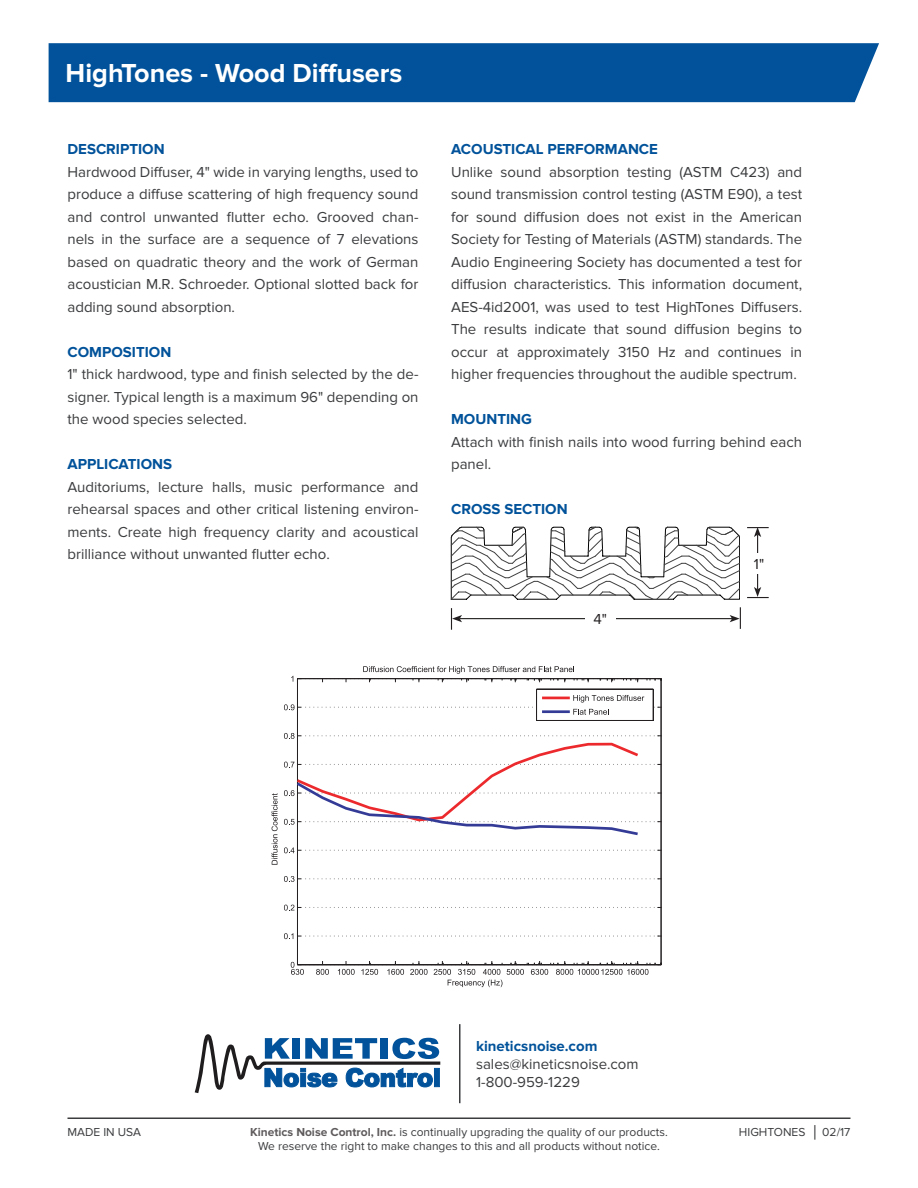
<style>
.page{position:relative;width:918px;height:1188px;background:#fff}
.page>*{position:absolute;margin:0;border:0;box-sizing:border-box;transform-origin:0 0}
.t1{font:700 27px "Proxima Nova";color:#fff}
.t2{font:15px/22.5px "Proxima Nova";color:#3b3c3e;text-align:justify}
.t3{font:700 15px "Proxima Nova";color:#01529a}
.t4{font:15px "Proxima Nova";color:#231f20}
.t5{font:12px "Proxima Nova";color:#3b3c3e}
.s1{font-weight:700;color:#5f5b5c}
.s2{font-family:"Arial"}
</style>
<div class="page">
<div style="left:297px;top:678px;width:364px;height:287px;background:#fff;border:1px solid #fff"></div>
<svg style="left:284px;top:933px;width:377px;height:6px"></svg>
<svg style="left:284px;top:905px;width:377px;height:6px"></svg>
<svg style="left:284px;top:876px;width:377px;height:6px"></svg>
<svg style="left:284px;top:847px;width:377px;height:6px"></svg>
<hr style="left:661px;top:679px;width:1px;height:286px;background:#231f20">
<hr style="left:297px;top:679px;width:1px;height:286px;background:#231f20">
<svg style="left:284px;top:733px;width:378px;height:104px"></svg>
<svg style="left:291px;top:961px;width:371px;height:26px"></svg>
<svg style="left:272px;top:793px;width:6px;height:72px"></svg>
<svg style="left:291px;top:666px;width:371px;height:16px"></svg>
<hr style="left:537px;top:689px;width:116px;height:1px;background:#231f20">
<hr style="left:537px;top:720px;width:116px;height:1px;background:#231f20">
<hr style="left:653px;top:689px;width:1px;height:31px;background:#231f20">
<hr style="left:536px;top:689px;width:1px;height:31px;background:#231f20">
<svg style="left:284px;top:695px;width:378px;height:20px"></svg>
<hr style="left:542px;top:710px;width:28px;height:3px;background:#333b97">
<svg style="left:451px;top:527px;width:289px;height:73px"></svg>
<hr style="left:460px;top:618px;width:272px;height:1px;background:#231f20">
<svg style="left:451px;top:608px;width:11px;height:22px"></svg>
<svg style="left:730px;top:607px;width:11px;height:22px"></svg>
<div style="left:585px;top:612px;width:31px;height:15px;background:#fff"></div>
<hr style="left:757px;top:535px;width:1px;height:54px;background:#231f20">
<svg style="left:747px;top:587px;width:22px;height:11px"></svg>
<div style="left:744px;top:553px;width:30px;height:21px;background:#fff"></div>
<div style="left:49px;top:43px;width:830px;height:59px;background:#01529a"></div>
<hr style="left:68px;top:1118px;width:782px;height:1px;background:#3b3c3e">
<hr style="left:459px;top:1024px;width:1px;height:79px;background:#3b3c3e">
<svg style="left:195px;top:1034px;width:245px;height:59px"></svg>
<svg style="left:434px;top:1068px;width:6px;height:19px"></svg>
<svg style="left:747px;top:527px;width:22px;height:10px"></svg>
<p class="t1" style="left:66px;top:57px;width:338px">HighTones - Wood Diffusers</p>
<p class="t3" style="left:68px;top:141px;width:99px">DESCRIPTION</p>
<p class="t2" style="left:68px;top:161px;width:353px">Hardwood Diffuser, 4" wide in varying lengths, used to produce a diffuse scattering of high frequency sound and control unwanted flutter echo. Grooved chan&shy;nels in the surface are a sequence of 7 elevations based on quadratic theory and the work of German acoustician M.R. Schroeder. Optional slotted back for adding sound absorption.</p>
<p class="t3" style="left:68px;top:343px;width:105px">COMPOSITION</p>
<p class="t2" style="left:68px;top:363px;width:353px">1" thick hardwood, type and finish selected by the de&shy;signer. Typical length is a maximum 96" depending on the wood species selected.</p>
<p class="t3" style="left:68px;top:456px;width:106px">APPLICATIONS</p>
<p class="t2" style="left:68px;top:476px;width:353px">Auditoriums, lecture halls, music performance and rehearsal spaces and other critical listening environ&shy;ments. Create high frequency clarity and acoustical brilliance without unwanted flutter echo.</p>
<p class="t3" style="left:451px;top:141px;width:208px">ACOUSTICAL PERFORMANCE</p>
<p class="t2" style="left:451px;top:161px;width:353px">Unlike sound absorption testing (ASTM C423) and sound transmission control testing (ASTM E90), a test for sound diffusion does not exist in the American Society for Testing of Materials (ASTM) standards. The Audio Engineering Society has documented a test for diffusion characteristics. This information document, AES-4id2001, was used to test HighTones Diffusers.<br>The results indicate that sound diffusion begins to occur at approximately 3150 Hz and continues in higher frequencies throughout the audible spectrum.</p>
<p class="t3" style="left:451px;top:411px;width:82px">MOUNTING</p>
<p class="t2" style="left:451px;top:431px;width:353px">Attach with finish nails into wood furring behind each panel.</p>
<p class="t3" style="left:451px;top:501px;width:118px">CROSS SECTION</p>
<p class="t4" style="left:594px;top:610px;width:15px">4"</p>
<p class="t4" style="left:754px;top:555px;width:12px">1"</p>
<p class="t3" style="left:476px;top:1037px;width:123px">kineticsnoise.com</p>
<p class="t2" style="left:476px;top:1053px;width:164px">sales@kineticsnoise.com</p>
<p class="t2" style="left:476px;top:1071px;width:105px">1-800-959-1229</p>
<p class="t5" style="left:68px;top:1125px;width:75px">MADE IN USA</p>
<p class="t5" style="left:250px;top:1125px;width:419px"><span class="s1">Kinetics Noise Control, Inc.</span> is continually upgrading the quality of our products.</p>
<p class="t5" style="left:739px;top:1125px;width:113px">HIGHTONES <span class="s2">│</span> 02/17</p>
<p class="t5" style="left:258px;top:1139px;width:403px">We reserve the right to make changes to this and all products without notice.</p>
</div>
